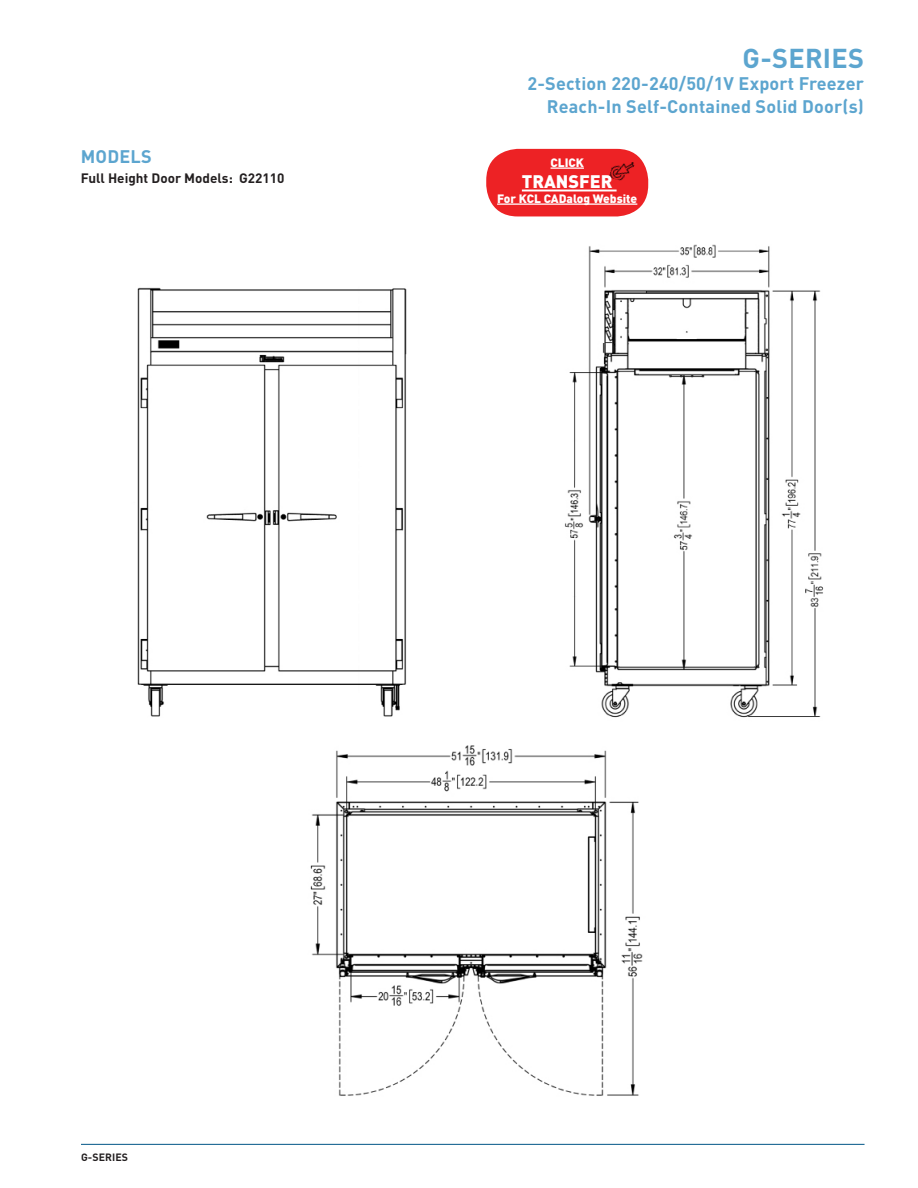
<style>
.page{position:relative;width:918px;height:1188px;background:#fff}
.page>*{position:absolute;margin:0;border:0;box-sizing:border-box;transform-origin:0 0}
.t1{font:700 27px "DIN";letter-spacing:.01em;color:#5ca5cf}
.t2{font:700 18px/22.5px "DIN";letter-spacing:.01em;color:#5ca5cf;text-align:right}
.t3{font:900 18px "DIN";color:#fff}
.t4{font:700 13.5px "DIN";color:#231f20}
.t5{font:900 12px "DIN";color:#fff}
.t6{font:700 10.5px "DIN";letter-spacing:.01em;color:#231f20}
</style>
<div class="page">
<hr style="left:81px;top:1144px;width:784px;height:1px;background:#005587">
<img style="left:310px;top:745px;width:333px;height:351px">
<img style="left:137px;top:287px;width:270px;height:430px">
<img style="left:564px;top:244px;width:260px;height:474px">
<div style="left:486px;top:149px;width:162px;height:67px;background:#ed2225;border-radius:32px"></div>
<hr style="left:551px;top:167px;width:33px;height:2px;background:#fff">
<hr style="left:522px;top:190px;width:95px;height:1px;background:#fff">
<hr style="left:497px;top:203px;width:140px;height:2px;background:#fff">
<img style="left:609px;top:162px;width:26px;height:19px">
<p class="t2" style="left:81px;top:145px;width:72px">MODELS</p>
<p class="t4" style="left:81px;top:170px;width:205px">Full Height Door Models: G22110</p>
<h1 class="t1" style="left:743px;top:40px;width:123px">G-SERIES</h1>
<p class="t2" style="left:527px;top:72px;width:338px">2-Section 220-240/50/1V Export Freezer<br>Reach-In Self-Contained Solid Door(s)</p>
<p class="t5" style="left:551px;top:154px;width:35px">CLICK</p>
<p class="t3" style="left:522px;top:170px;width:92px">TRANSFER</p>
<p class="t5" style="left:497px;top:190px;width:142px">For KCL CADalog Website</p>
<p class="t6" style="left:81px;top:1151px;width:49px">G-SERIES</p>
</div>
